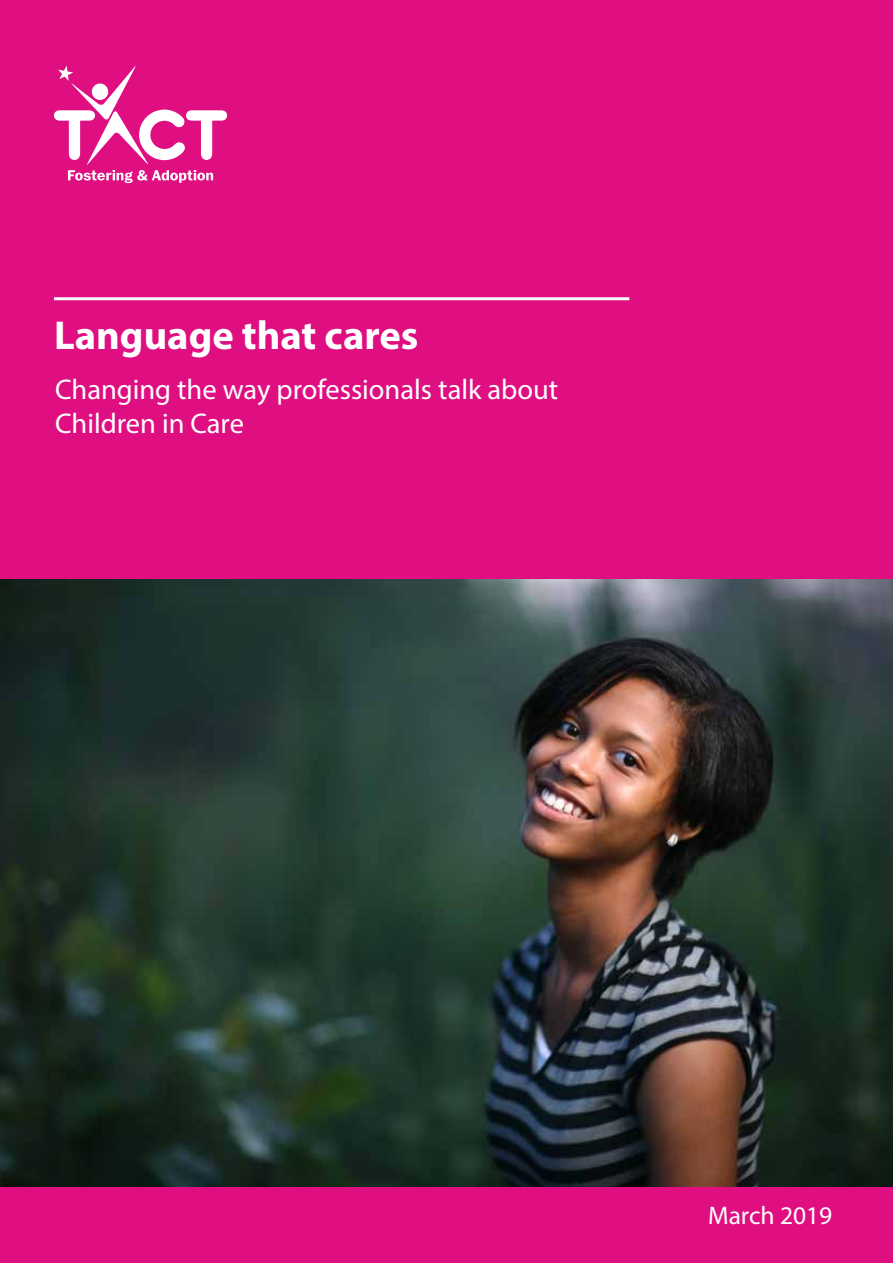
<style>
.page{position:relative;width:893px;height:1263px;background:#df0f82}
.page>*{position:absolute;margin:0;border:0;box-sizing:border-box;transform-origin:0 0}
.t1{font:700 40.5px "Myriad Pro";color:#fff}
.t2{font:28.5px/34.2px "Myriad Pro";color:#fff}
.t3{font:25.5px "Myriad Pro";color:#fff}
</style>
<div class="page">
<svg style="left:54px;top:66px;width:173px;height:117px"></svg>
<img style="left:0;top:579px;width:893px;height:607px">
<hr style="left:54px;top:297px;width:575px;height:3px;background:#fff">
<h1 class="t1" style="left:54px;top:309px;width:366px">Language that cares</h1>
<p class="t2" style="left:55px;top:372px;width:505px">Changing the way professionals talk about<br>Children in Care</p>
<p class="t3" style="left:708px;top:1200px;width:126px">March 2019</p>
</div>
